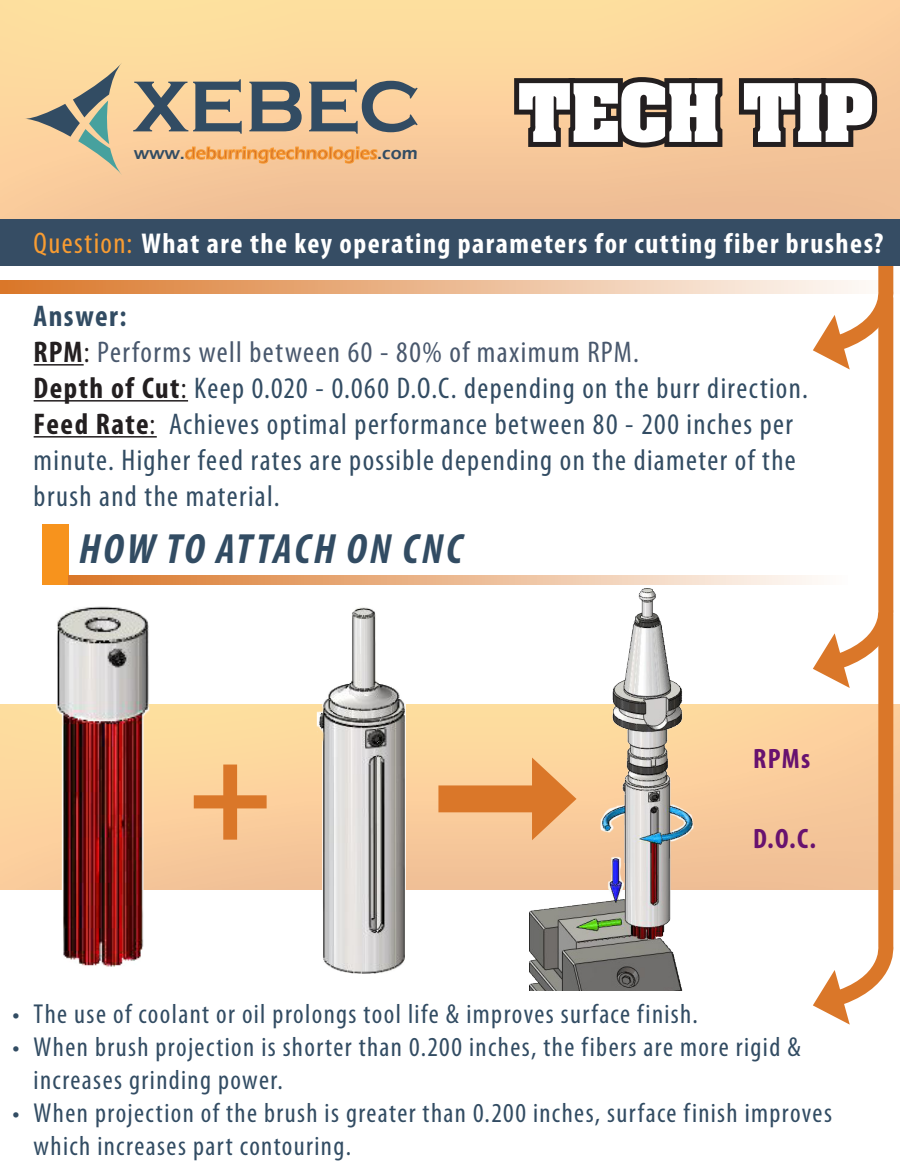
<style>
.page{position:relative;width:900px;height:1170px;background:#fff}
.page>*{position:absolute;margin:0;border:0;box-sizing:border-box;transform-origin:0 0}
.t1{font:700 141.25px "Myriad Pro";color:#da7729}
.t2{font:700 68.5px "Aachen";letter-spacing:.005em;color:#fff}
.t3{font:italic 700 condensed 42.5px "Myriad Pro";letter-spacing:.07em;color:#324c63}
.t4{font:condensed 30px/36px "Myriad Pro";letter-spacing:.045em;color:#324c63;text-align:justify}
.t5{font:condensed 30px "Myriad Pro";letter-spacing:.045em;color:#49586d}
.t6{font:700 condensed 30px "Myriad Pro";letter-spacing:.05em;color:#324c63}
.t7{font:700 condensed 28.75px "Myriad Pro";letter-spacing:.05em;color:#fff}
.t8{font:700 condensed 28.25px "Myriad Pro";color:#68126f}
.t9{font:condensed 27.5px/33px "Myriad Pro";letter-spacing:.05em;color:#324c63}
.t10{font:600 17.75px "Eras ITC";color:#da7728}
.s1{color:#324c63}
.s2{font-weight:400;font-size:30px;color:#f89c32}
.s3{font-weight:700;color:#231f20}
.s4{color:#231f20}
</style>
<div class="page">
<div style="left:0;top:0;width:900px;height:222px;background:#68126f;opacity:.1"></div>
<div style="left:0;top:700px;width:900px;height:190px;background:#68126f;opacity:.1"></div>
<img style="left:521px;top:588px;width:186px;height:402px">
<div style="left:0;top:219px;width:900px;height:47px;background:#364d64"></div>
<svg style="left:0;top:280px;width:812px;height:14px;background:#eab387"></svg>
<div style="left:42px;top:525px;width:26px;height:60px;background:#f7931d"></div>
<svg style="left:68px;top:575px;width:744px;height:10px;background:#eab68d"></svg>
<svg style="left:24px;top:62px;width:98px;height:113px;background:#d2bd95"></svg>
<svg style="left:133px;top:79px;width:285px;height:96px;background:#c9ab8a"></svg>
<svg style="left:509px;top:70px;width:376px;height:85px;background:#8a725b"></svg>
<hr style="left:34px;top:364px;width:50px;height:2px;background:#231f20">
<hr style="left:34px;top:400px;width:154px;height:2px;background:#231f20">
<hr style="left:34px;top:436px;width:123px;height:2px;background:#231f20">
<img style="left:42px;top:606px;width:118px;height:361px">
<img style="left:304px;top:607px;width:118px;height:367px">
<div style="left:438px;top:785px;width:111px;height:27px;background:#da7729"></div>
<svg style="left:532px;top:758px;width:45px;height:82px;background:#eaa362"></svg>
<svg style="left:812px;top:266px;width:88px;height:759px"></svg>
<p class="t10" style="left:134px;top:143px;width:286px"><span class="s1">www.</span>deburringtechnologies<span class="s1">.com</span></p>
<p class="t2" style="left:519px;top:61px;width:355px">TECH TIP</p>
<p class="t7" style="left:34px;top:225px;width:851px"><span class="s2">Question:</span> What are the key operating parameters for cutting fiber brushes?</p>
<p class="t6" style="left:34px;top:297px;width:94px">Answer:</p>
<p class="t5" style="left:34px;top:334px;width:607px"><span class="s3">RPM</span><span class="s4">:</span> Performs well between 60 - 80% of maximum RPM.</p>
<p class="t4" style="left:34px;top:370px;width:776px"><span class="s3">Depth of Cut</span><span class="s4">:</span> Keep 0.020 - 0.060 D.O.C. depending on the burr direction.</p>
<p class="t4" style="left:34px;top:406px;width:764px"><span class="s3">Feed Rate</span><span class="s4">:</span> Achieves optimal performance between 80 - 200 inches per minute. Higher feed rates are possible depending on the diameter of the brush and the material.</p>
<p class="t3" style="left:79px;top:523px;width:385px">HOW TO ATTACH ON CNC</p>
<p class="t1" style="left:188px;top:700px;width:86px">+</p>
<p class="t8" style="left:753px;top:741px;width:59px">RPMs</p>
<p class="t8" style="left:753px;top:821px;width:65px">D.O.C.</p>
<p class="t9" style="left:12px;top:997px;width:687px">• The use of coolant or oil prolongs tool life &amp; improves surface finish.</p>
<p class="t9" style="left:34px;top:1030px;width:769px;text-indent:-21px">• When brush projection is shorter than 0.200 inches, the fibers are more rigid &amp; increases grinding power.</p>
<p class="t9" style="left:34px;top:1096px;width:800px;text-indent:-21px">• When projection of the brush is greater than 0.200 inches, surface finish improves which increases part contouring.</p>
</div>
